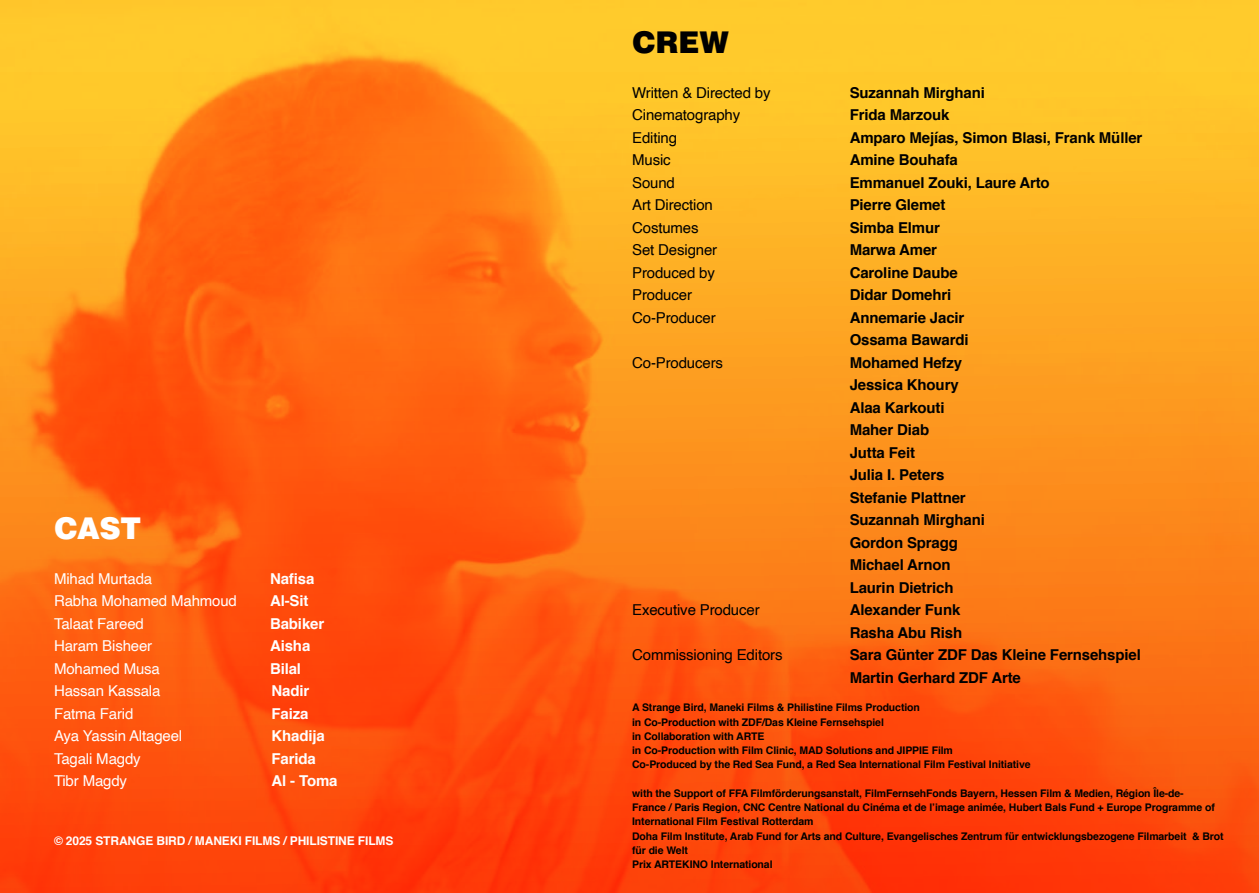
<style>
.page{position:relative;width:1259px;height:893px;background:#fff}
.page>*{position:absolute;margin:0;border:0;box-sizing:border-box;transform-origin:0 0}
.t1{font:900 30px "Swiss 721 BT";color:#fff}
.t2{font:900 30px "Swiss 721 BT";color:#000}
.t3{font:700 15px/22.5px "Helvetica";letter-spacing:-.01em;color:#000}
.t4{font:15px "Helvetica";letter-spacing:-.01em;color:#000}
.t5{font:15px "Helvetica";letter-spacing:-.01em;color:#fff}
.t6{font:700 15px "Helvetica";letter-spacing:-.01em;color:#fff}
.t7{font:700 12px "Helvetica";letter-spacing:-.01em;color:#fff}
.t8{font:700 10.5px/14.2px "Helvetica";letter-spacing:-.01em;color:#000}
</style>
<div class="page">
<img style="left:0;top:0;width:1259px;height:893px">
<h1 class="t1" style="left:54px;top:510px;width:88px">CAST</h1>
<h2 class="t5" style="left:54px;top:567px;width:100px">Mihad Murtada</h2>
<h2 class="t6" style="left:270px;top:567px;width:46px">Nafisa</h2>
<h2 class="t5" style="left:54px;top:590px;width:184px">Rabha Mohamed Mahmoud</h2>
<h2 class="t6" style="left:270px;top:589px;width:40px">Al-Sit</h2>
<h2 class="t5" style="left:54px;top:612px;width:91px">Talaat Fareed</h2>
<h2 class="t6" style="left:270px;top:612px;width:56px">Babiker</h2>
<h2 class="t5" style="left:54px;top:635px;width:100px">Haram Bisheer</h2>
<h2 class="t6" style="left:270px;top:634px;width:42px">Aisha</h2>
<h2 class="t5" style="left:54px;top:657px;width:107px">Mohamed Musa</h2>
<h2 class="t6" style="left:270px;top:657px;width:33px">Bilal</h2>
<h2 class="t5" style="left:54px;top:680px;width:108px">Hassan Kassala</h2>
<h2 class="t6" style="left:272px;top:679px;width:39px">Nadir</h2>
<h2 class="t5" style="left:54px;top:702px;width:81px">Fatma Farid</h2>
<h2 class="t6" style="left:272px;top:702px;width:38px">Faiza</h2>
<h2 class="t5" style="left:54px;top:725px;width:130px">Aya Yassin Altageel</h2>
<h2 class="t6" style="left:272px;top:724px;width:55px">Khadija</h2>
<h2 class="t5" style="left:54px;top:747px;width:88px">Tagali Magdy</h2>
<h2 class="t6" style="left:272px;top:747px;width:46px">Farida</h2>
<h2 class="t5" style="left:54px;top:770px;width:75px">Tibr Magdy</h2>
<h2 class="t6" style="left:272px;top:769px;width:68px">Al - Toma</h2>
<p class="t7" style="left:54px;top:831px;width:341px">© 2025 STRANGE BIRD / MANEKI FILMS / PHILISTINE FILMS</p>
<h1 class="t2" style="left:632px;top:24px;width:98px">CREW</h1>
<h2 class="t4" style="left:632px;top:81px;width:140px">Written &amp; Directed by</h2>
<h2 class="t3" style="left:849px;top:82px;width:137px">Suzannah Mirghani</h2>
<h2 class="t4" style="left:632px;top:104px;width:110px">Cinematography</h2>
<h2 class="t3" style="left:849px;top:104px;width:101px">Frida Marzouk</h2>
<h2 class="t4" style="left:632px;top:126px;width:46px">Editing</h2>
<h2 class="t3" style="left:849px;top:127px;width:294px">Amparo Mejías, Simon Blasi, Frank Müller</h2>
<h2 class="t4" style="left:632px;top:149px;width:40px">Music</h2>
<h2 class="t3" style="left:849px;top:149px;width:110px">Amine Bouhafa</h2>
<h2 class="t4" style="left:632px;top:171px;width:44px">Sound</h2>
<h2 class="t3" style="left:849px;top:172px;width:201px">Emmanuel Zouki, Laure Arto</h2>
<h2 class="t4" style="left:632px;top:194px;width:82px">Art Direction</h2>
<h2 class="t3" style="left:849px;top:194px;width:97px">Pierre Glemet</h2>
<h2 class="t4" style="left:632px;top:216px;width:68px">Costumes</h2>
<h2 class="t3" style="left:849px;top:217px;width:92px">Simba Elmur</h2>
<h2 class="t4" style="left:632px;top:239px;width:87px">Set Designer</h2>
<h2 class="t3" style="left:849px;top:239px;width:89px">Marwa Amer</h2>
<h2 class="t4" style="left:632px;top:261px;width:84px">Produced by</h2>
<h2 class="t3" style="left:849px;top:262px;width:110px">Caroline Daube</h2>
<h2 class="t4" style="left:632px;top:284px;width:61px">Producer</h2>
<h2 class="t3" style="left:849px;top:284px;width:103px">Didar Domehri</h2>
<h2 class="t4" style="left:632px;top:306px;width:85px">Co-Producer</h2>
<h2 class="t3" style="left:849px;top:307px;width:120px">Annemarie Jacir<br>Ossama Bawardi</h2>
<h2 class="t4" style="left:632px;top:351px;width:92px">Co-Producers</h2>
<h2 class="t3" style="left:849px;top:352px;width:137px">Mohamed Hefzy<br>Jessica Khoury<br>Alaa Karkouti<br>Maher Diab<br>Jutta Feit<br>Julia I. Peters<br>Stefanie Plattner<br>Suzannah Mirghani<br>Gordon Spragg<br>Michael Arnon<br>Laurin Dietrich</h2>
<h2 class="t4" style="left:632px;top:599px;width:129px">Executive Producer</h2>
<h2 class="t3" style="left:849px;top:599px;width:114px">Alexander Funk<br>Rasha Abu Rish</h2>
<h2 class="t4" style="left:632px;top:644px;width:152px">Commissioning Editors</h2>
<h2 class="t3" style="left:849px;top:644px;width:293px">Sara Günter ZDF Das Kleine Fernsehspiel<br>Martin Gerhard ZDF Arte</h2>
<p class="t8" style="left:632px;top:701px;width:400px">A Strange Bird, Maneki Films &amp; Philistine Films Production<br>in Co-Production with ZDF/Das Kleine Fernsehspiel<br>in Collaboration with ARTE<br>in Co-Production with Film Clinic, MAD Solutions and JIPPIE Film<br>Co-Produced by the Red Sea Fund, a Red Sea International Film Festival Initiative</p>
<p class="t8" style="left:632px;top:786px;width:593px">with the Support of FFA Filmförderungsanstalt, FilmFernsehFonds Bayern, Hessen Film &amp; Medien, Région Île-de-<br>France / Paris Region, CNC Centre National du Cinéma et de l’image animée, Hubert Bals Fund + Europe Programme of International Film Festival Rotterdam<br>Doha Film Institute, Arab Fund for Arts and Culture, Evangelisches Zentrum für entwicklungsbezogene Filmarbeit &amp; Brot für die Welt<br>Prix ARTEKINO International</p>
</div>
